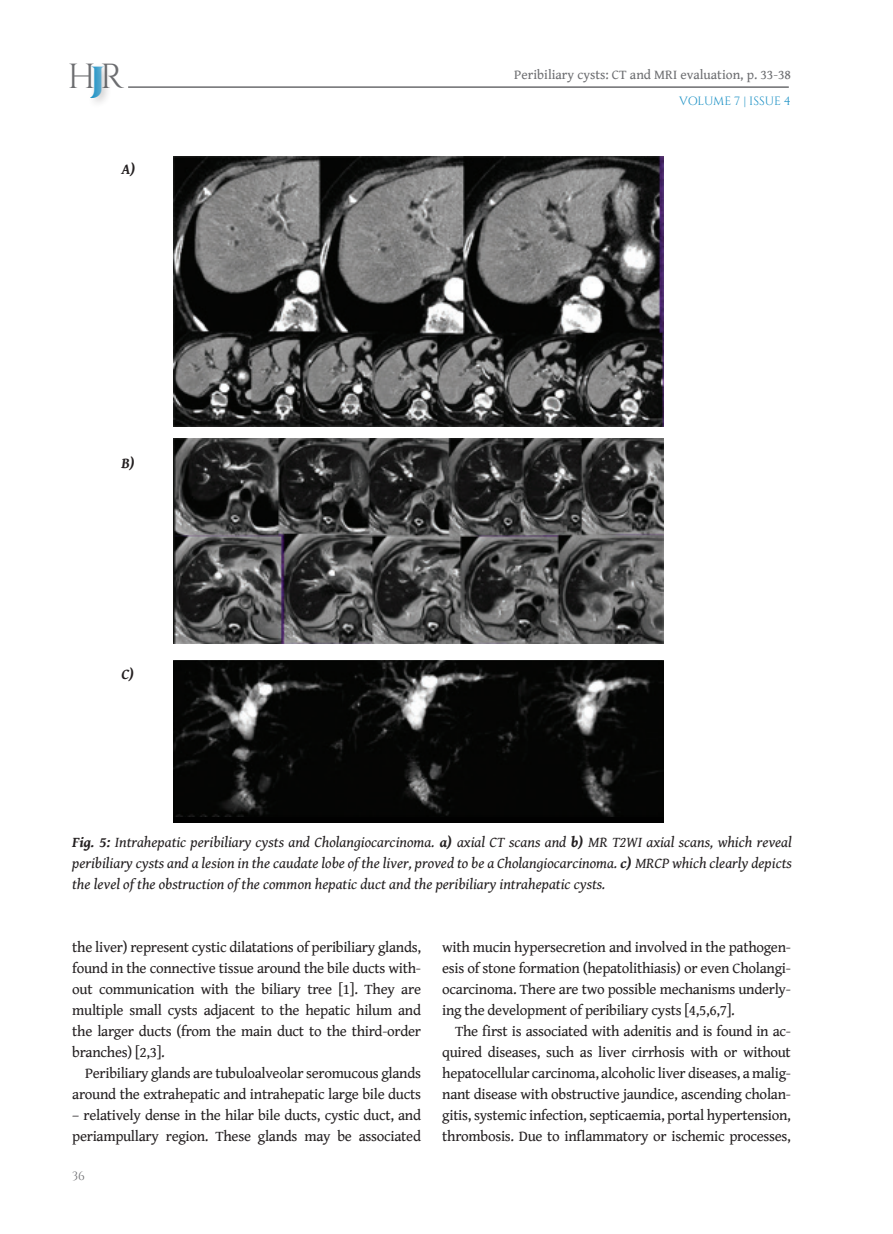
<style>
.page{position:relative;width:893px;height:1234px;background:#fff}
.page>*{position:absolute;margin:0;border:0;box-sizing:border-box;transform-origin:0 0}
.t1{font:34.8px "Cinzel";color:#6c6d70}
.paragraph{font:15px/21px "Gentium Book Basic";letter-spacing:-.02em;color:#231f20;text-align:justify}
.t2{font:italic 15px/21px "Gentium Book Basic";color:#231f20;text-align:justify}
.t3{font:italic 700 15px "Gentium Book Basic";color:#231f20}
.t4{font:13.5px "Gentium Book Basic";color:#6c6d70}
.t5{font:12px "Cinzel";letter-spacing:-.015em;color:#1c91c5}
.t6{font:12px "Cinzel";color:#6c6d70}
.s1{font-weight:900;color:#1c91c5}
.s2{font-weight:700}
</style>
<div class="page">
<hr style="left:128px;top:86px;width:661px;height:2px;background:#6c6d70">
<div style="left:87px;top:61px;width:27px;height:47px;background:#231f20;opacity:.25"></div>
<img style="left:173px;top:156px;width:491px;height:270px">
<img style="left:173px;top:438px;width:491px;height:205px">
<div style="left:173px;top:660px;width:491px;height:162px;background:#010101"></div>
<img style="left:173px;top:660px;width:491px;height:156px">
<h1 class="t1" style="left:68px;top:56px;width:58px">H<span class="s1">J</span>R</h1>
<p class="t4" style="left:514px;top:65px;width:278px">Peribiliary cysts: CT and MRI evaluation, p. 33-38</p>
<p class="t5" style="left:679px;top:94px;width:113px">VOLUME 7 | ISSUE 4</p>
<p class="t3" style="left:122px;top:158px;width:15px">A)</p>
<p class="t3" style="left:122px;top:452px;width:14px">B)</p>
<p class="t3" style="left:122px;top:662px;width:14px">C)</p>
<p class="t2" style="left:72px;top:830px;width:721px"><span class="s2">Fig. 5:</span> Intrahepatic peribiliary cysts and Cholangiocarcinoma. <span class="s2">a)</span> axial CT scans and <span class="s2">b)</span> MR T2WI axial scans, which reveal peribiliary cysts and a lesion in the caudate lobe of the liver, proved to be a Cholangiocarcinoma. <span class="s2">c)</span> MRCP which clearly depicts the level of the obstruction of the common hepatic duct and the peribiliary intrahepatic cysts.</p>
<p class="paragraph" style="left:72px;top:935px;width:350px">the liver) represent cystic dilatations of peribiliary glands, found in the connective tissue around the bile ducts with&shy;out communication with the biliary tree [1]. They are multiple small cysts adjacent to the hepatic hilum and the larger ducts (from the main duct to the third-order branches) [2,3].</p>
<p class="paragraph" style="left:72px;top:1061px;width:350px;text-align:right">Peribiliary glands are tubuloalveolar seromucous glands around the extrahepatic and intrahepatic large bile ducts</p>
<p class="paragraph" style="left:72px;top:1103px;width:350px">– relatively dense in the hilar bile ducts, cystic duct, and periampullary region. These glands may be associated</p>
<p class="t6" style="left:72px;top:1168px;width:14px">36</p>
<p class="paragraph" style="left:442px;top:935px;width:350px">with mucin hypersecretion and involved in the pathogen&shy;esis of stone formation (hepatolithiasis) or even Cholangi&shy;ocarcinoma. There are two possible mechanisms underly&shy;ing the development of peribiliary cysts [4,5,6,7].</p>
<p class="paragraph" style="left:442px;top:1019px;width:350px;text-indent:13px">The first is associated with adenitis and is found in ac&shy;quired diseases, such as liver cirrhosis with or without hepatocellular carcinoma, alcoholic liver diseases, a malig&shy;nant disease with obstructive jaundice, ascending cholan&shy;gitis, systemic infection, septicaemia, portal hypertension, thrombosis. Due to inflammatory or ischemic processes,</p>
</div>
